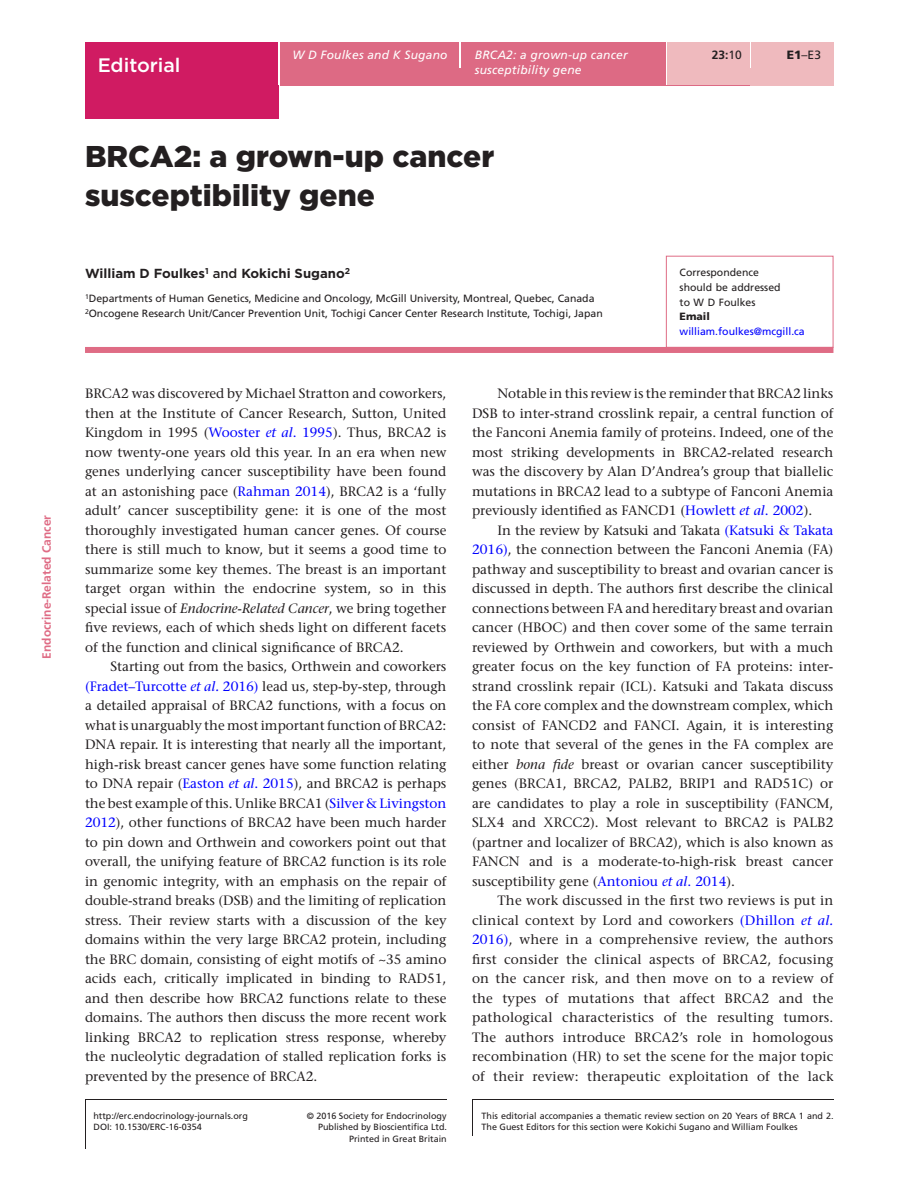
<style>
.page{position:relative;width:919px;height:1187px;background:#fff}
.page>*{position:absolute;margin:0;border:0;box-sizing:border-box;transform-origin:0 0}
.CT{font:900 30px/39px "Gotham";color:#231f20}
.AT{font:500 19.5px "Gotham";color:#fff}
.TXI{font:500 13.5px/19.5px "Stone Serif Std";color:#231f20;text-align:justify}
.TXT{font:500 13.5px/19.5px "Stone Serif Std";color:#231f20;text-align:justify}
.AU{font:700 13.2px "Gotham";color:#231f20}
.Article_Title{font:italic 12px/14.7px "Frutiger LT Std";letter-spacing:.015em;color:#fff}
.t1{font:700 12px "Frutiger LT Std";color:#df6c85}
.Author_Name{font:italic 12px "Frutiger LT Std";letter-spacing:.015em;color:#fff}
.V{font:700 12px "Frutiger LT Std";color:#231f20}
.TXT-2{font:12px "Frutiger LT Std";color:#231f20}
.Address{font:10.5px "Frutiger LT Std";color:#231f20}
.Corres{font:10.5px/14.7px "Frutiger LT Std";color:#231f20}
.TXT-3{font:9px "Frutiger LT Std";color:#231f20}
.s1{font-weight:500}
.s2{font-weight:400}
.s3{font-weight:900}
.s4{color:#00f}
.s5{font-style:italic;color:#00f}
.s6{font-style:italic}
</style>
<div class="page">
<div style="left:85px;top:43px;width:194px;height:76px;background:#d01b62"></div>
<div style="left:280px;top:51px;width:553px;height:34px;background:#dd6a84"></div>
<div style="left:280px;top:43px;width:179px;height:8px;background:#dd6a84"></div>
<hr style="left:459px;top:43px;width:2px;height:25px;background:#fff">
<div style="left:461px;top:43px;width:204px;height:42px;background:#dd6a84"></div>
<hr style="left:665px;top:43px;width:2px;height:42px;background:#fff">
<div style="left:667px;top:43px;width:82px;height:42px;background:#efbabe"></div>
<div style="left:749px;top:68px;width:84px;height:17px;background:#efbabe"></div>
<hr style="left:749px;top:43px;width:2px;height:25px;background:#fff">
<div style="left:751px;top:43px;width:82px;height:25px;background:#efbabe"></div>
<hr style="left:85px;top:1099px;width:1px;height:49px;background:#231f20">
<hr style="left:472px;top:1099px;width:1px;height:36px;background:#231f20">
<hr style="left:85px;top:1099px;width:361px;height:1px;background:#231f20">
<hr style="left:472px;top:1099px;width:361px;height:1px;background:#231f20">
<div style="left:666px;top:256px;width:167px;height:92px;border:1px solid #df6c85"></div>
<div style="left:85px;top:347px;width:748px;height:6px;background:#df6c85"></div>
<p class="t1" style="left:40px;top:658px;width:145px;rotate:-90deg">Endocrine-Related Cancer</p>
<p class="AT" style="left:98px;top:53px;width:84px">Editorial</p>
<p class="Author_Name" style="left:292px;top:48px;width:157px">W D Foulkes and K Sugano</p>
<p class="Article_Title" style="left:475px;top:47px;width:154px">BRCA2: a grown-up cancer susceptibility gene</p>
<p class="CT" style="left:85px;top:136px;width:410px">BRCA2: a grown-up cancer susceptibility gene</p>
<p class="AU" style="left:85px;top:264px;width:266px">William D Foulkes<sup>1</sup> <span class="s1">and</span> Kokichi Sugano<sup>2</sup></p>
<p class="Address" style="left:85px;top:292px;width:511px"><sup>1</sup>Departments of Human Genetics, Medicine and Oncology, McGill University, Montreal, Quebec, Canada</p>
<p class="Address" style="left:85px;top:307px;width:519px"><sup>2</sup>Oncogene Research Unit/Cancer Prevention Unit, Tochigi Cancer Center Research Institute, Tochigi, Japan</p>
<p class="V" style="left:711px;top:48px;width:32px">23:<span class="s2">10</span></p>
<p class="TXT-2" style="left:786px;top:48px;width:36px"><span class="s3">E1</span>–E3</p>
<p class="Corres" style="left:679px;top:265px;width:127px">Correspondence<br>should be addressed<br>to W D Foulkes<br><span class="s3">Email </span><span class="s4">william.foulkes@mcgill.ca</span></p>
<p class="TXT" style="left:85px;top:383px;width:363px">BRCA2 was discovered by Michael Stratton and coworkers, then at the Institute of Cancer Research, Sutton, United Kingdom in 1995 (<span class="s4">Wooster</span> <span class="s5">et al</span><span class="s4">. 1995</span>). Thus, BRCA2 is now twenty-one years old this year. In an era when new genes underlying cancer susceptibility have been found at an astonishing pace (<span class="s4">Rahman 2014</span>), BRCA2 is a ‘fully adult’ cancer susceptibility gene: it is one of the most thoroughly investigated human cancer genes. Of course there is still much to know, but it seems a good time to summarize some key themes. The breast is an important target organ within the endocrine system, so in this special issue of <span class="s6">Endocrine-Related Cancer</span>, we bring together five reviews, each of which sheds light on different facets of the function and clinical significance of BRCA2.</p>
<p class="TXI" style="left:85px;top:656px;width:363px;text-indent:26px">Starting out from the basics, Orthwein and coworkers <span class="s4">(Fradet–Turcotte</span> <span class="s5">et al.</span> <span class="s4">2016)</span> lead us, step-by-step, through a detailed appraisal of BRCA2 functions, with a focus on what is unarguably the most important function of BRCA2:<br>DNA repair. It is interesting that nearly all the important, high-risk breast cancer genes have some function relating to DNA repair (<span class="s4">Easton</span> <span class="s5">et al</span><span class="s4">. 2015</span>), and BRCA2 is perhaps the best example of this. Unlike BRCA1 (<span class="s4">Silver &amp; Livingston 2012</span>), other functions of BRCA2 have been much harder to pin down and Orthwein and coworkers point out that overall, the unifying feature of BRCA2 function is its role in genomic integrity, with an emphasis on the repair of double-strand breaks (DSB) and the limiting of replication stress. Their review starts with a discussion of the key domains within the very large BRCA2 protein, including the BRC domain, consisting of eight motifs of ~35 amino acids each, critically implicated in binding to RAD51, and then describe how BRCA2 functions relate to these domains. The authors then discuss the more recent work linking BRCA2 to replication stress response, whereby the nucleolytic degradation of stalled replication forks is prevented by the presence of BRCA2.</p>
<p class="TXI" style="left:472px;top:383px;width:363px;text-indent:26px">Notable in this review is the reminder that BRCA2 links DSB to inter-strand crosslink repair, a central function of the Fanconi Anemia family of proteins. Indeed, one of the most striking developments in BRCA2-related research was the discovery by Alan D’Andrea’s group that biallelic mutations in BRCA2 lead to a subtype of Fanconi Anemia previously identified as FANCD1 (<span class="s4">Howlett</span> <span class="s5">et al</span><span class="s4">. 2002</span>).</p>
<p class="TXI" style="left:472px;top:520px;width:363px;text-indent:26px">In the review by Katsuki and Takata <span class="s4">(Katsuki &amp; Takata 2016)</span>, the connection between the Fanconi Anemia (FA) pathway and susceptibility to breast and ovarian cancer is discussed in depth. The authors first describe the clinical connections between FA and hereditary breast and ovarian cancer (HBOC) and then cover some of the same terrain reviewed by Orthwein and coworkers, but with a much greater focus on the key function of FA proteins: inter&shy;strand crosslink repair (ICL). Katsuki and Takata discuss the FA core complex and the downstream complex, which consist of FANCD2 and FANCI. Again, it is interesting to note that several of the genes in the FA complex are either <span class="s6">bona fide</span> breast or ovarian cancer susceptibility genes (BRCA1, BRCA2, PALB2, BRIP1 and RAD51C) or are candidates to play a role in susceptibility (FANCM, SLX4 and XRCC2). Most relevant to BRCA2 is PALB2 (partner and localizer of BRCA2), which is also known as FANCN and is a moderate-to-high-risk breast cancer susceptibility gene (<span class="s4">Antoniou</span> <span class="s5">et al</span><span class="s4">. 2014</span>).</p>
<p class="TXI" style="left:472px;top:890px;width:363px;text-indent:26px">The work discussed in the first two reviews is put in clinical context by Lord and coworkers <span class="s4">(Dhillon</span> <span class="s5">et al.<br></span><span class="s4">2016)</span>, where in a comprehensive review, the authors first consider the clinical aspects of BRCA2, focusing on the cancer risk, and then move on to a review of the types of mutations that affect BRCA2 and the pathological characteristics of the resulting tumors.<br>The authors introduce BRCA2’s role in homologous recombination (HR) to set the scene for the major topic of their review: therapeutic exploitation of the lack</p>
<p class="TXT-3" style="left:93px;top:1110px;width:156px">http://erc.endocrinology-journals.org</p>
<p class="TXT-3" style="left:307px;top:1110px;width:141px">© 2016 Society for Endocrinology</p>
<p class="TXT-3" style="left:349px;top:1133px;width:99px">Printed in Great Britain</p>
<p class="TXT-3" style="left:481px;top:1110px;width:353px">This editorial accompanies a thematic review section on 20 Years of BRCA 1 and 2.</p>
<p class="TXT-3" style="left:318px;top:1121px;width:131px">Published by Bioscientifica Ltd.</p>
<p class="TXT-3" style="left:481px;top:1121px;width:318px">The Guest Editors for this section were Kokichi Sugano and William Foulkes</p>
<p class="TXT-3" style="left:94px;top:1121px;width:110px">DOI: 10.1530/ERC-16-0354</p>
</div>
